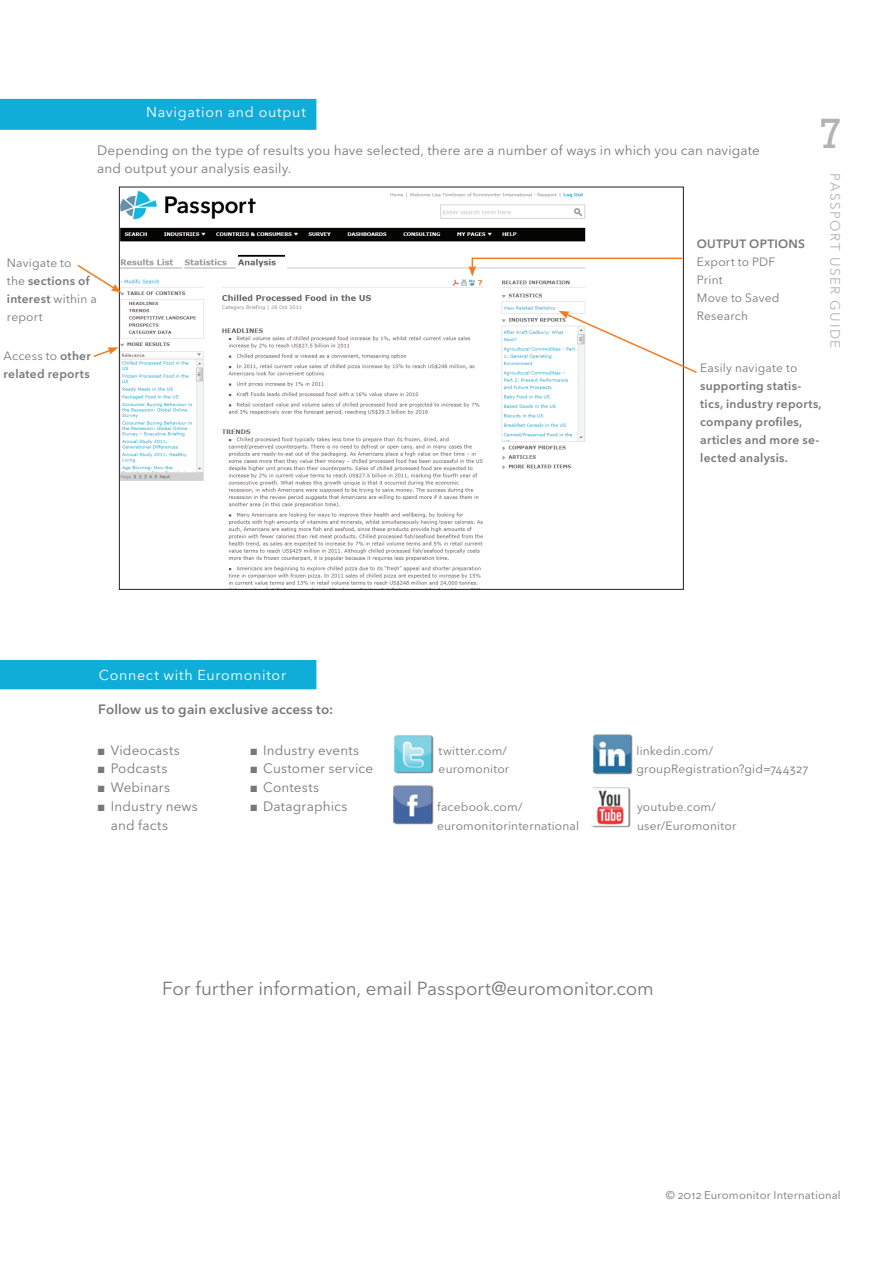
<style>
.page{position:relative;width:893px;height:1263px;background:#fff}
.page>*{position:absolute;margin:0;border:0;box-sizing:border-box;transform-origin:0 0}
.t1{font:43.5px "Rockwell";color:#b2b3b7}
.t2{font:18.75px "Avenir Next LT Pro";letter-spacing:-.005em;color:#76787b}
.t3{font:14.25px "Avenir Next LT Pro";letter-spacing:.05em;color:#fff}
.t4{font:13.5px/18.8px "Avenir Next LT Pro";letter-spacing:.01em;color:#76787b}
.t5{font:600 13.5px "Avenir Next LT Pro";letter-spacing:.01em;color:#76787b}
.t6{font:13.5px "Avenir Next LT Pro";letter-spacing:.105em;color:#b2b3b7}
.t7{font:12px/18px "Avenir Next LT Pro";letter-spacing:.015em;color:#76787b}
.t8{font:600 12px/18px "Avenir Next LT Pro";letter-spacing:.02em;color:#76787b}
.t9{font:11.25px "Avenir Next LT Pro";letter-spacing:.015em;color:#76787b}
.s1{font-weight:600}
.s2{font-weight:400}
.s3{font-family:"Arial"}
</style>
<div class="page">
<img style="left:121px;top:190px;width:561px;height:398px">
<div style="left:0;top:99px;width:316px;height:31px;background:#10add9"></div>
<svg style="left:77px;top:263px;width:45px;height:30px"></svg>
<hr style="left:472px;top:258px;width:210px;height:1px;background:#f27c22">
<svg style="left:468px;top:258px;width:8px;height:18px"></svg>
<svg style="left:559px;top:311px;width:138px;height:63px"></svg>
<div style="left:0;top:660px;width:316px;height:29px;background:#10add9"></div>
<img style="left:591px;top:787px;width:39px;height:40px">
<img style="left:593px;top:734px;width:39px;height:40px">
<img style="left:393px;top:785px;width:40px;height:40px">
<img style="left:394px;top:735px;width:39px;height:38px">
<svg style="left:93px;top:347px;width:25px;height:10px"></svg>
<p class="t3" style="left:146px;top:104px;width:161px">Navigation and output</p>
<p class="t4" style="left:97px;top:140px;width:664px">Depending on the type of results you have selected, there are a number of ways in which you can navigate and output your analysis easily.</p>
<p class="t7" style="left:7px;top:254px;width:91px">Navigate to<br>the <span class="s1">sections of interest</span> within a report</p>
<p class="t8" style="left:697px;top:235px;width:110px">OUTPUT OPTIONS</p>
<p class="t7" style="left:697px;top:253px;width:84px">Export to PDF<br>Print<br>Move to Saved<br>Research</p>
<h1 class="t1" style="left:819px;top:108px;width:25px">7</h1>
<p class="t6" style="left:843px;top:173px;width:176px;rotate:90deg">Passport user gu ide</p>
<p class="t8" style="left:4px;top:347px;width:89px"><span class="s2">Access to</span> other related reports</p>
<p class="t7" style="left:700px;top:359px;width:99px">Easily navigate to</p>
<p class="t8" style="left:700px;top:377px;width:123px">supporting statis&shy;tics, industry reports, company profiles, articles and more se&shy;lected analysis.</p>
<p class="t3" style="left:99px;top:666px;width:189px">Connect with Euromonitor</p>
<p class="t5" style="left:98px;top:701px;width:236px">Follow us to gain exclusive access to:</p>
<p class="t4" style="left:97px;top:740px;width:84px"><span class="s3">■</span> Videocasts</p>
<p class="t4" style="left:97px;top:759px;width:72px"><span class="s3">■</span> Podcasts</p>
<p class="t4" style="left:97px;top:778px;width:74px"><span class="s3">■</span> Webinars</p>
<p class="t4" style="left:111px;top:797px;width:89px;text-indent:-14px"><span class="s3">■</span> I ndustry news and facts</p>
<p class="t4" style="left:250px;top:740px;width:111px"><span class="s3">■</span> I ndustry events</p>
<p class="t4" style="left:250px;top:759px;width:125px"><span class="s3">■</span> Customer service</p>
<p class="t4" style="left:250px;top:778px;width:71px"><span class="s3">■</span> Contests</p>
<p class="t4" style="left:250px;top:797px;width:99px"><span class="s3">■</span> Datagraphics</p>
<p class="t7" style="left:439px;top:741px;width:72px;line-height:18.8px">twitter.com/ euromonitor</p>
<p class="t7" style="left:437px;top:797px;width:144px;line-height:18.8px">facebook.com/ euromonitorinternational</p>
<p class="t7" style="left:636px;top:741px;width:173px;line-height:18.8px">linkedin.com/ groupRegistration?gid=744327</p>
<p class="t7" style="left:637px;top:797px;width:101px;line-height:18.8px">youtube.com/ user/Euromonitor</p>
<h2 class="t2" style="left:162px;top:977px;width:493px">For further information, email Passport@euromonitor.com</h2>
<p class="t9" style="left:666px;top:1188px;width:176px">© 2012 Euromonitor I nternational</p>
</div>
